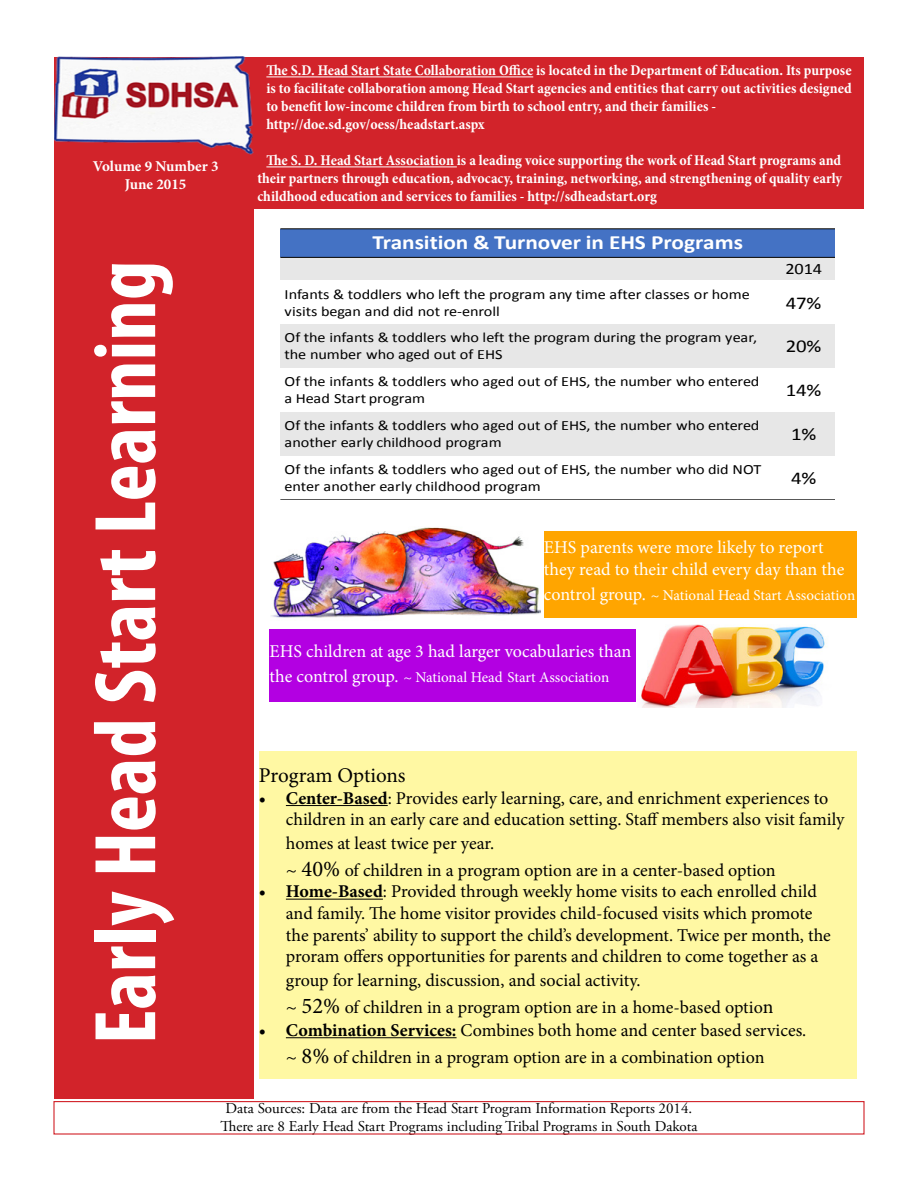
<style>
.page{position:relative;width:918px;height:1188px;background:#fff}
.page>*{position:absolute;margin:0;border:0;box-sizing:border-box;transform-origin:0 0}
._03_Folio{font:700 condensed 88.5px "Myriad Pro";color:#fff}
.t1{font:21px "Minion Pro";letter-spacing:-.005em;color:#000}
.t2{font:700 20.25px "Calibri";color:#fff;scale:1.15 1}
.t3{font:18px/21.6px "Minion Pro";color:#000}
.t4{font:18px/21.6px "Minion Pro";color:#fff}
.t5{font:18px "Calibri";color:#000;scale:1.15 1}
.t6{font:15.9px "Calibri";color:#000;scale:1.15 1}
.t7{font:700 condensed 15px/18px "Minion Pro";color:#fff;text-align:justify}
.t8{font:15px "Adobe Garamond Pro";color:#000}
.t9{font:15px "Minion Pro";color:#fff}
._03_Caption{font:700 15px "Minion Pro";color:#fff}
.t10{font:14.1px/17px "Calibri";letter-spacing:-.01em;color:#000;scale:1.15 1}
.s1{font-size:18px}
.s2{font-weight:700}
.s3{font-size:19.5px}
.s4{font-size:22.5px}
</style>
<div class="page">
<div style="left:53px;top:1101px;width:812px;height:34px;border:1px solid #d2232a"></div>
<div style="left:55px;top:58px;width:809px;height:151px;background:#d2232a"></div>
<div style="left:54px;top:209px;width:199px;height:890px;background:#d2232a"></div>
<img style="left:54px;top:57px;width:203px;height:97px">
<hr style="left:266px;top:77px;width:267px;height:1px;background:#fff">
<hr style="left:266px;top:167px;width:191px;height:1px;background:#fff">
<div style="left:259px;top:752px;width:597px;height:327px;background:#fff8a3"></div>
<hr style="left:286px;top:805px;width:102px;height:1px;background:#000">
<hr style="left:286px;top:899px;width:97px;height:1px;background:#000">
<hr style="left:286px;top:1037px;width:171px;height:1px;background:#000">
<div style="left:270px;top:630px;width:366px;height:72px;background:#b300e2"></div>
<div style="left:544px;top:531px;width:312px;height:87px;background:#ffa500"></div>
<img style="left:271px;top:527px;width:269px;height:91px">
<img style="left:641px;top:624px;width:186px;height:83px">
<div style="left:280px;top:229px;width:555px;height:28px;background:#4472c4"></div>
<div style="left:280px;top:257px;width:493px;height:24px;background:#e7e7e7"></div>
<div style="left:773px;top:257px;width:62px;height:24px;background:#e7e7e7"></div>
<div style="left:280px;top:324px;width:493px;height:44px;background:#e7e7e7"></div>
<div style="left:773px;top:324px;width:62px;height:44px;background:#e7e7e7"></div>
<div style="left:280px;top:412px;width:493px;height:44px;background:#e7e7e7"></div>
<div style="left:773px;top:412px;width:62px;height:44px;background:#e7e7e7"></div>
<hr style="left:280px;top:257px;width:555px;height:1px;background:#000">
<hr style="left:280px;top:229px;width:555px;height:1px;background:#000">
<hr style="left:280px;top:499px;width:555px;height:1px;background:#000">
<p class="_03_Caption" style="left:93px;top:156px;width:127px">Volume 9 Number 3</p>
<p class="_03_Caption" style="left:125px;top:174px;width:63px">June 2015</p>
<p class="_03_Folio" style="left:70px;top:1044px;width:785px;rotate:-90deg">Early Head Start Learning</p>
<p class="t7" style="left:266px;top:62px;width:587px">The S.D. Head Start State Collaboration Office is located in the Department of Education. Its purpose is to facilitate collaboration among Head Start agencies and entities that carry out activities designed to benefit low-income children from birth to school entry, and their families -</p>
<p class="t7" style="left:266px;top:116px;width:220px">http://doe.sd.gov/oess/headstart.aspx</p>
<p class="t7" style="left:257px;top:152px;width:586px;text-indent:9px">The S. D. Head Start Association is a leading voice supporting the work of Head Start programs and their partners through education, advocacy, training, networking, and strengthening of quality early childhood education and services to families - http://sdheadstart.org</p>
<p class="t2" style="left:372px;top:230px;width:324px">Transition &amp; Turnover in EHS Programs</p>
<p class="t6" style="left:785px;top:259px;width:33px">2014</p>
<p class="t10" style="left:285px;top:286px;width:406px">Infants &amp; toddlers who left the program any time after classes or home visits began and did not re-enroll</p>
<p class="t5" style="left:786px;top:291px;width:33px">47%</p>
<p class="t10" style="left:285px;top:329px;width:412px">Of the infants &amp; toddlers who left the program during the program year, the number who aged out of EHS</p>
<p class="t5" style="left:786px;top:335px;width:33px">20%</p>
<p class="t10" style="left:285px;top:373px;width:415px">Of the infants &amp; toddlers who aged out of EHS, the number who entered a Head Start program</p>
<p class="t5" style="left:786px;top:379px;width:33px">14%</p>
<p class="t10" style="left:285px;top:417px;width:414px">Of the infants &amp; toddlers who aged out of EHS, the number who entered another early childhood program</p>
<p class="t5" style="left:791px;top:423px;width:23px">1%</p>
<p class="t10" style="left:285px;top:461px;width:416px">Of the infants &amp; toddlers who aged out of EHS, the number who did NOT enter another early childhood program</p>
<p class="t5" style="left:791px;top:467px;width:23px">4%</p>
<p class="t4" style="left:544px;top:537px;width:302px">EHS parents were more likely to report they read to their child every day than the</p>
<p class="t9" style="left:544px;top:585px;width:313px"><span class="s1">control group.</span> ~ National Head Start Association</p>
<p class="t4" style="left:270px;top:640px;width:363px">EHS children at age 3 had larger vocabularies than</p>
<p class="t9" style="left:270px;top:667px;width:341px"><span class="s1">the control group.</span> ~ National Head Start Association</p>
<p class="t1" style="left:259px;top:761px;width:148px">Program Options</p>
<p class="t3" style="left:286px;top:787px;width:560px;text-indent:-27px"><span class="s2">• Center-Based</span>: Provides early learning, care, and enrichment experiences to children in an early care and education setting. Staff members also visit family</p>
<p class="t3" style="left:286px;top:830px;width:491px;line-height:27px">homes at least twice per year.<br><span class="s3">~</span> <span class="s4">40%</span> of children in a program option are in a center-based option</p>
<p class="t3" style="left:286px;top:881px;width:547px;text-indent:-27px"><span class="s2">• Home-Based</span>: Provided through weekly home visits to each enrolled child and family. The home visitor provides child-focused visits which promote the parents’ ability to support the child’s development. Twice per month, the proram offers opportunities for parents and children to come together as a</p>
<p class="t3" style="left:286px;top:966px;width:489px;line-height:27px">group for learning, discussion, and social activity.<br><span class="s3">~</span> <span class="s4">52%</span> of children in a program option are in a home-based optio<span class="s3">n</span></p>
<p class="t3" style="left:286px;top:1017px;width:522px;line-height:27px;text-indent:-27px"><span class="s2">• Combination Services:</span> Combines both home and center based services. <span class="s3">~</span> <span class="s4">8%</span> of children in a program option are in a combination option</p>
<p class="t8" style="left:226px;top:1099px;width:468px">Data Sources: Data are from the Head Start Program Information Reports 2014.</p>
<p class="t8" style="left:220px;top:1117px;width:479px">There are 8 Early Head Start Programs including Tribal Programs in South Dakota</p>
</div>
